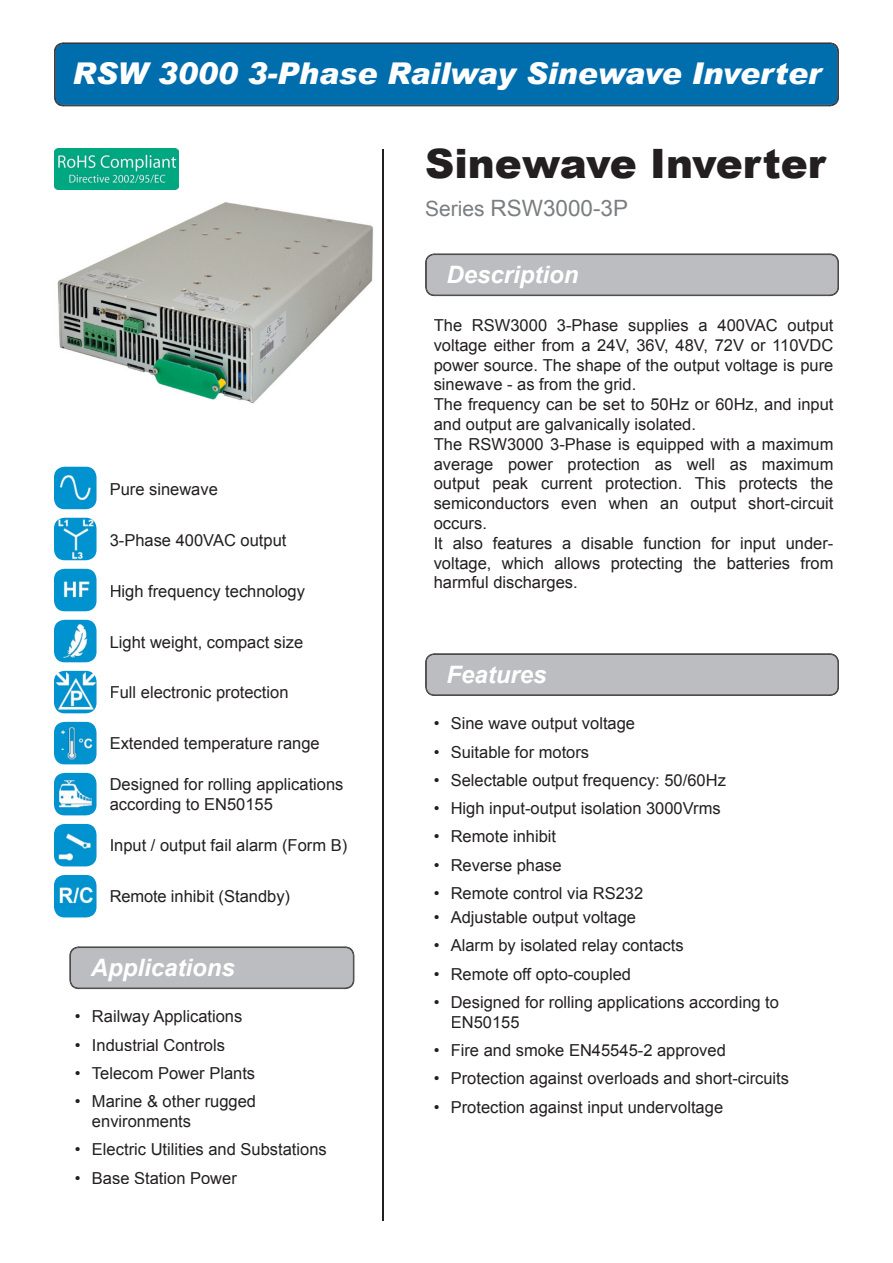
<style>
.page{position:relative;width:893px;height:1263px;background:#fff}
.page>*{position:absolute;margin:0;border:0;box-sizing:border-box;transform-origin:0 0}
.t1{font:900 40.5px "Arial";color:#231f20}
.t2{font:italic 900 30px "Arial";color:#fff}
.t3{font:italic 700 24px "Arial";color:#fff}
.t4{font:22.5px "Arial";color:#7a7e81}
.t5{font:16.5px/19.8px "Arial";color:#231f20}
.s1{font-size:21px}
</style>
<div class="page">
<div style="left:55px;top:43px;width:783px;height:63px;background:#006dad"></div>
<hr style="left:383px;top:149px;width:1px;height:1071px;background:#231f20">
<svg style="left:425px;top:254px;width:414px;height:42px;background:#b5b5b8"></svg>
<svg style="left:69px;top:946px;width:285px;height:43px;background:#b4b5b8"></svg>
<svg style="left:425px;top:653px;width:414px;height:43px;background:#b3b3b6"></svg>
<img style="left:54px;top:149px;width:124px;height:40px">
<img style="left:54px;top:518px;width:43px;height:42px">
<img style="left:54px;top:773px;width:43px;height:42px">
<img style="left:57px;top:202px;width:316px;height:202px">
<img style="left:54px;top:671px;width:43px;height:42px">
<img style="left:54px;top:467px;width:43px;height:42px">
<img style="left:54px;top:569px;width:43px;height:42px">
<img style="left:54px;top:620px;width:43px;height:42px">
<img style="left:54px;top:722px;width:43px;height:42px">
<img style="left:54px;top:875px;width:43px;height:42px">
<img style="left:54px;top:824px;width:43px;height:42px">
<h2 class="t2" style="left:72px;top:55px;width:750px">RSW 3000 3-Phase Railway Sinewave Inverter</h2>
<p class="t5" style="left:110px;top:479px;width:110px">Pure sinewave</p>
<p class="t5" style="left:110px;top:530px;width:178px">3-Phase 400VAC output</p>
<p class="t5" style="left:110px;top:581px;width:197px">High frequency technology</p>
<p class="t5" style="left:110px;top:632px;width:195px">Light weight, compact size</p>
<p class="t5" style="left:110px;top:683px;width:180px">Full electronic protection</p>
<p class="t5" style="left:110px;top:734px;width:212px">Extended temperature range</p>
<p class="t5" style="left:110px;top:775px;width:235px">Designed for rolling applications according to EN50155</p>
<p class="t5" style="left:110px;top:835px;width:239px">Input / output fail alarm (Form B)</p>
<p class="t5" style="left:110px;top:886px;width:182px">Remote inhibit (Standby)</p>
<h3 class="t3" style="left:91px;top:951px;width:146px">Applications</h3>
<p class="t5" style="left:75px;top:1007px;width:169px">• Railway Applications</p>
<p class="t5" style="left:75px;top:1035px;width:151px">• Industrial Controls</p>
<p class="t5" style="left:75px;top:1063px;width:182px">• Telecom Power Plants</p>
<p class="t5" style="left:92px;top:1092px;width:166px;text-indent:-17px">• Marine &amp; other rugged environments</p>
<p class="t5" style="left:75px;top:1140px;width:253px">• Electric Utilities and Substations</p>
<p class="t5" style="left:75px;top:1168px;width:163px">• Base Station Power</p>
<h1 class="t1" style="left:425px;top:134px;width:402px">Sinewave Inverter</h1>
<h3 class="t4" style="left:425px;top:193px;width:204px"><span class="s1">Series</span> RSW3000-3P</h3>
<h3 class="t3" style="left:447px;top:259px;width:134px">Description</h3>
<p class="t5" style="left:434px;top:315px;width:401px">The RSW3000 3-Phase supplies a 400VAC output voltage either from a 24V, 36V, 48V, 72V or 110VDC power source. The shape of the output voltage is pure sinewave - as from the grid.<br>The frequency can be set to 50Hz or 60Hz, and input and output are galvanically isolated.<br>The RSW3000 3-Phase is equipped with a maximum average power protection as well as maximum output peak current protection. This protects the semiconductors even when an output short-circuit occurs.<br>It also features a disable function for input under&shy;voltage, which allows protecting the batteries from harmful discharges.</p>
<h3 class="t3" style="left:447px;top:658px;width:102px">Features</h3>
<p class="t5" style="left:434px;top:714px;width:203px">• Sine wave output voltage</p>
<p class="t5" style="left:434px;top:742px;width:157px">• Suitable for motors</p>
<p class="t5" style="left:434px;top:770px;width:294px">• Selectable output frequency: 50/60Hz</p>
<p class="t5" style="left:434px;top:799px;width:288px">• High input-output isolation 3000Vrms</p>
<p class="t5" style="left:434px;top:827px;width:124px">• Remote inhibit</p>
<p class="t5" style="left:434px;top:855px;width:129px">• Reverse phase</p>
<p class="t5" style="left:434px;top:883px;width:211px">• Remote control via RS232</p>
<p class="t5" style="left:434px;top:907px;width:204px">• Adjustable output voltage</p>
<p class="t5" style="left:434px;top:936px;width:251px">• Alarm by isolated relay contacts</p>
<p class="t5" style="left:434px;top:964px;width:199px">• Remote off opto-coupled</p>
<p class="t5" style="left:451px;top:992px;width:330px;text-indent:-17px">• Designed for rolling applications according to<br>EN50155</p>
<p class="t5" style="left:434px;top:1040px;width:294px">• Fire and smoke EN45545-2 approved</p>
<p class="t5" style="left:434px;top:1069px;width:357px">• Protection against overloads and short-circuits</p>
<p class="t5" style="left:434px;top:1097px;width:291px">• Protection against input undervoltage</p>
</div>
